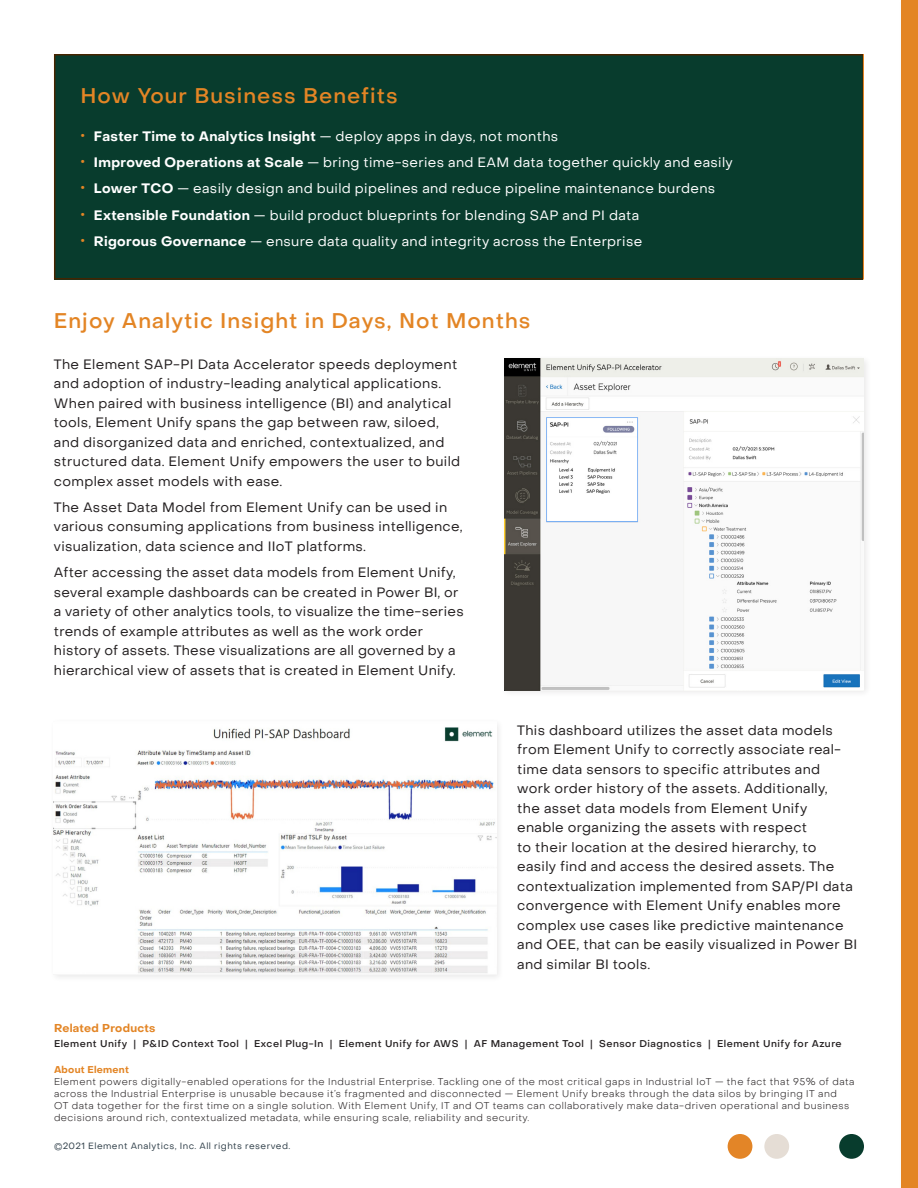
<style>
.page{position:relative;width:918px;height:1188px;background:#fff}
.page>*{position:absolute;margin:0;border:0;box-sizing:border-box;transform-origin:0 0}
.t1{font:500 21px "Object Sans";letter-spacing:.05em;color:#e38525}
.t2{font:13.5px/19.5px "Object Sans";letter-spacing:.025em;color:#231f20}
.t3{font:13.5px "Object Sans";letter-spacing:.025em;color:#fff}
.t4{font:700 13.5px "Object Sans";letter-spacing:.025em;color:#fff}
.t5{font:700 11.25px "Object Sans";letter-spacing:.025em;color:#e38525}
.t6{font:300 9.75px/12px "Object Sans";letter-spacing:.05em;color:#231f20}
.t7{font:500 9.75px "Object Sans";letter-spacing:.05em;color:#231f20}
.t8{font:700 9.75px "Object Sans";letter-spacing:.025em;color:#e38525}
.t9{font:9px "Object Sans";letter-spacing:.05em;color:#32414b}
.s1{font-weight:500;font-size:18px;color:#e38525}
.s2{font-weight:400}
.s3{font-weight:700}
</style>
<div class="page">
<div style="left:899px;top:0;width:19px;height:1188px;background:#231f20;opacity:.1"></div>
<div style="left:902px;top:0;width:16px;height:1188px;background:#e38525"></div>
<div style="left:728px;top:1134px;width:24px;height:25px;background:#e38527;border-radius:50%"></div>
<div style="left:764px;top:1134px;width:25px;height:25px;background:#e5ddd5;border-radius:50%"></div>
<div style="left:839px;top:1134px;width:25px;height:25px;background:#083c2d;border-radius:50%"></div>
<div style="left:501px;top:355px;width:371px;height:343px;background:#231f20;opacity:.1"></div>
<img style="left:505px;top:359px;width:359px;height:331px">
<img style="left:54px;top:727px;width:442px;height:246px">
<div style="left:55px;top:54px;width:808px;height:226px;background:#083c2d"></div>
<p class="t1" style="left:80px;top:83px;width:319px">How Your Business Benefits</p>
<p class="t4" style="left:80px;top:128px;width:479px"><span class="s1">•</span> Faster Time to Analytics Insight <span class="s2">— deploy apps in days, not months</span></p>
<p class="t3" style="left:80px;top:154px;width:654px"><span class="s1">•</span> <span class="s3">Improved Operations at Scale</span> — bring time-series and EAM data together quickly and easily</p>
<p class="t3" style="left:80px;top:180px;width:636px"><span class="s1">•</span> <span class="s3">Lower TCO</span> — easily design and build pipelines and reduce pipeline maintenance burdens</p>
<p class="t3" style="left:80px;top:207px;width:560px"><span class="s1">•</span> <span class="s3">Extensible Foundation</span> — build product blueprints for blending SAP and PI data</p>
<p class="t3" style="left:80px;top:233px;width:563px"><span class="s1">•</span> <span class="s3">Rigorous Governance</span> — ensure data quality and integrity across the Enterprise</p>
<p class="t1" style="left:54px;top:308px;width:478px">Enjoy Analytic Insight in Days, Not Months</p>
<p class="t2" style="left:54px;top:354px;width:408px">The Element SAP-PI Data Accelerator speeds deployment and adoption of industry-leading analytical applications.<br>When paired with business intelligence (BI) and analytical tools, Element Unify spans the gap between raw, siloed, and disorganized data and enriched, contextualized, and structured data. Element Unify empowers the user to build complex asset models with ease.</p>
<p class="t2" style="left:54px;top:497px;width:410px">The Asset Data Model from Element Unify can be used in various consuming applications from business intelligence, visualization, data science and IIoT platforms.</p>
<p class="t2" style="left:54px;top:563px;width:411px">After accessing the asset data models from Element Unify, several example dashboards can be created in Power BI, or a variety of other analytics tools, to visualize the time-series trends of example attributes as well as the work order history of assets. These visualizations are all governed by a hierarchical view of assets that is created in Element Unify.</p>
<p class="t2" style="left:517px;top:720px;width:342px">This dashboard utilizes the asset data models from Element Unify to correctly associate real&shy;time data sensors to specific attributes and<br>work order history of the assets. Additionally,<br>the asset data models from Element Unify<br>enable organizing the assets with respect<br>to their location at the desired hierarchy, to easily find and access the desired assets. The contextualization implemented from SAP/PI data convergence with Element Unify enables more complex use cases like predictive maintenance and OEE, that can be easily visualized in Power BI and similar BI tools.</p>
<p class="t5" style="left:54px;top:1021px;width:103px">Related Products</p>
<p class="t7" style="left:54px;top:1038px;width:789px">Element Unify | P&amp;ID Context Tool | Excel Plug-In | Element Unify for AWS | AF Management Tool | Sensor Diagnostics | Element Unify for Azure</p>
<p class="t8" style="left:54px;top:1063px;width:76px">About Element</p>
<p class="t6" style="left:54px;top:1075px;width:802px">Element powers digitally-enabled operations for the Industrial Enterprise. Tackling one of the most critical gaps in Industrial IoT — the fact that 95% of data across the Industrial Enterprise is unusable because it’s fragmented and disconnected — Element Unify breaks through the data silos by bringing IT and<br>OT data together for the first time on a single solution. With Element Unify, IT and OT teams can collaboratively make data-driven operational and business decisions around rich, contextualized metadata, while ensuring scale, reliability and security.</p>
<p class="t9" style="left:54px;top:1141px;width:238px">©2021 Element Analytics, Inc. All rights reserved.</p>
</div>
